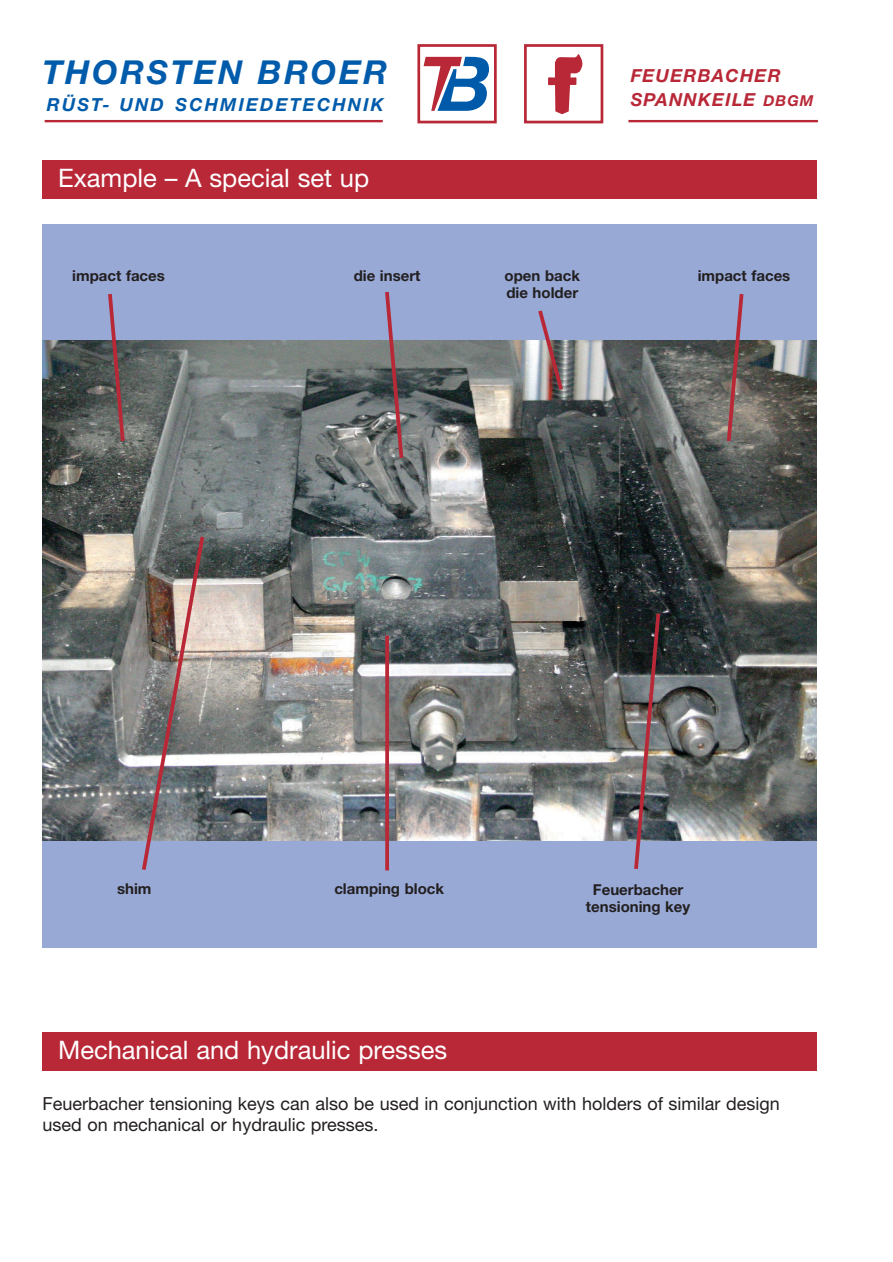
<style>
.page{position:relative;width:893px;height:1262px;background:#fff}
.page>*{position:absolute;margin:0;border:0;box-sizing:border-box;transform-origin:0 0}
.t1{font:italic 700 33px "Helvetica Neue";letter-spacing:.08em;color:#005bab}
.t2{font:25.5px "Helvetica Neue";color:#fff}
.t3{font:18px/21px "Helvetica Neue";color:#231f20}
.t4{font:italic 700 18px/24px "Helvetica Neue";letter-spacing:.065em;color:#b82837}
.t5{font:italic 700 18px "Helvetica Neue";letter-spacing:.115em;color:#005bab}
.t6{font:700 15px/16.5px "Helvetica Neue";color:#231f20}
.s1{font-size:15px}
</style>
<div class="page">
<img style="left:42px;top:44px;width:776px;height:1027px">
<h1 class="t1" style="left:43px;top:60px;width:346px">THORSTEN BROER</h1>
<p class="t5" style="left:47px;top:98px;width:338px">RÜST- UND SCHMIEDETECHNIK</p>
<h2 class="t2" style="left:58px;top:169px;width:312px">Example – A special set up</h2>
<p class="t4" style="left:630px;top:66px;width:184px">FEUERBACHER<br>SPANNKEILE <span class="s1">DBGM</span></p>
<p class="t6" style="left:72px;top:269px;width:94px">impact faces</p>
<p class="t6" style="left:697px;top:269px;width:94px">impact faces</p>
<p class="t6" style="left:354px;top:269px;width:68px">die insert</p>
<p class="t6" style="left:504px;top:269px;width:77px">open back die holder</p>
<p class="t6" style="left:117px;top:881px;width:36px">shim</p>
<p class="t6" style="left:334px;top:881px;width:111px">clamping block</p>
<p class="t6" style="left:586px;top:883px;width:106px;text-align:center">Feuerbacher tensioning key</p>
<h2 class="t2" style="left:58px;top:1041px;width:390px">Mechanical and hydraulic presses</h2>
<p class="t3" style="left:43px;top:1095px;width:738px">Feuerbacher tensioning keys can also be used in conjunction with holders of similar design used on mechanical or hydraulic presses.</p>
</div>
